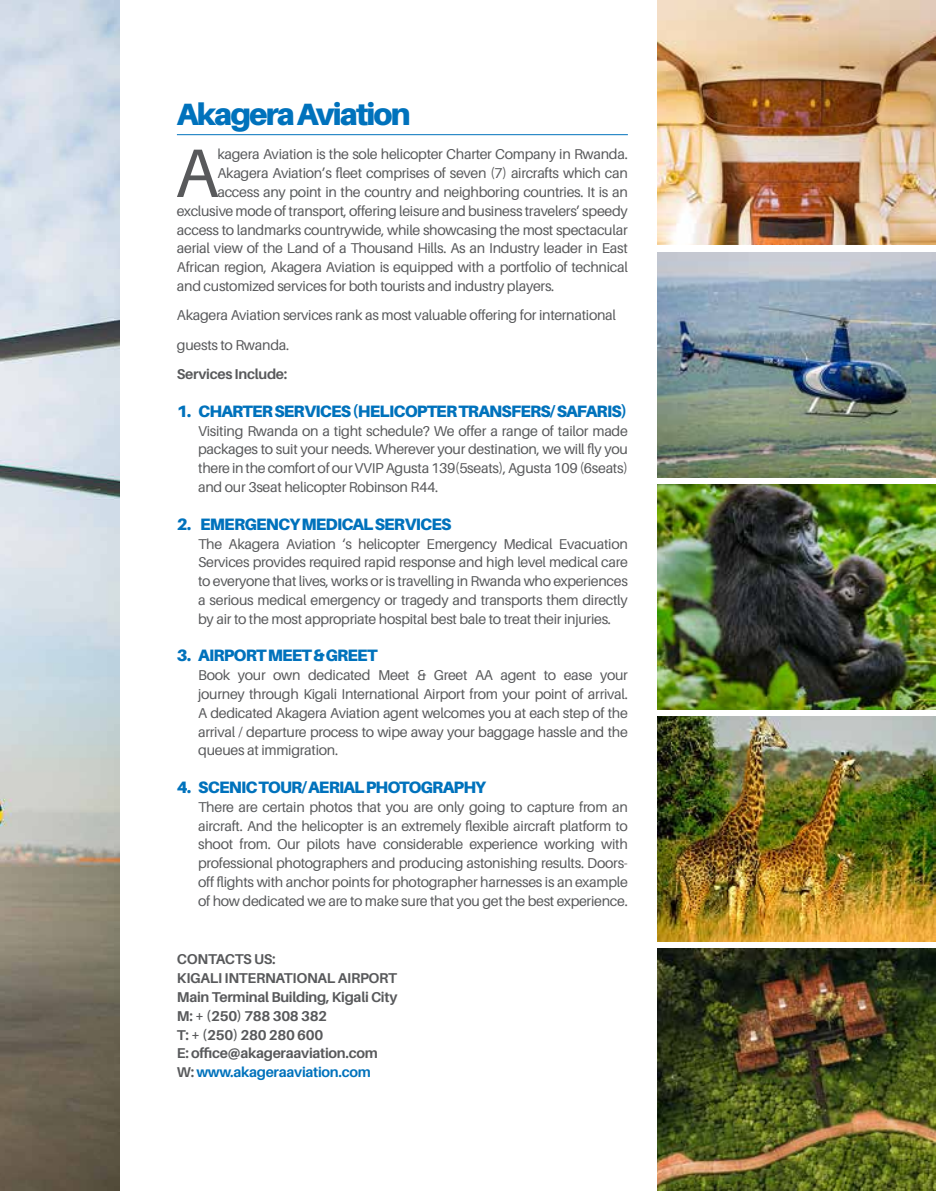
<style>
.page{position:relative;width:936px;height:1191px;background:#fff}
.page>*{position:absolute;margin:0;border:0;box-sizing:border-box;transform-origin:0 0}
.t1{font:68.55px "Aileron";color:#58595b}
.t2{font:900 30.9px "Aileron";letter-spacing:-.06em;color:#0072bc}
.t3{font:900 16.5px "Aileron";letter-spacing:-.05em;color:#0072bc}
.t4{font:14.25px/18.8px "Aileron";letter-spacing:-.02em;color:#58595b;text-align:justify}
.t5{font:700 14.25px/18.8px "Aileron";letter-spacing:-.02em;color:#58595b}
.s1{color:#0072bc}
</style>
<div class="page">
<img style="left:0;top:0;width:119px;height:1191px">
<hr style="left:177px;top:134px;width:451px;height:1px;background:#0072bc">
<img style="left:657px;top:0;width:278px;height:244px">
<img style="left:657px;top:252px;width:278px;height:225px">
<img style="left:657px;top:484px;width:278px;height:225px">
<img style="left:657px;top:716px;width:278px;height:225px">
<img style="left:657px;top:948px;width:278px;height:243px">
<h2 class="t2" style="left:177px;top:96px;width:235px">Akagera Aviation</h2>
<h1 class="t1" style="left:175px;top:136px;width:45px">A</h1>
<p class="t4" style="left:217px;top:145px;width:412px">kagera Aviation is the sole helicopter Charter Company in Rwanda.</p>
<p class="t4" style="left:217px;top:164px;width:412px">Akagera Aviation’s fleet comprises of seven (7) aircrafts which can</p>
<p class="t4" style="left:217px;top:183px;width:412px">access any point in the country and neighboring countries. It is an</p>
<p class="t4" style="left:177px;top:202px;width:452px">exclusive mode of transport, offering leisure and business travelers’ speedy</p>
<p class="t4" style="left:177px;top:220px;width:452px">access to landmarks countrywide, while showcasing the most spectacular</p>
<p class="t4" style="left:177px;top:239px;width:452px">aerial view of the Land of a Thousand Hills. As an Industry leader in East</p>
<p class="t4" style="left:177px;top:258px;width:452px">African region, Akagera Aviation is equipped with a portfolio of technical</p>
<p class="t4" style="left:177px;top:277px;width:379px">and customized services for both tourists and industry players.</p>
<p class="t4" style="left:177px;top:301px;width:440px;line-height:29.4px">Akagera Aviation services rank as most valuable offering for international guests to Rwanda.</p>
<p class="t5" style="left:177px;top:365px;width:112px">Services Include:</p>
<p class="t3" style="left:177px;top:401px;width:452px">1. CHARTER SERVICES (HELICOPTER TRANSFERS/ SAFARIS)</p>
<p class="t4" style="left:198px;top:421px;width:431px">Visiting Rwanda on a tight schedule? We offer a range of tailor made packages to suit your needs. Wherever your destination, we will fly you there in the comfort of our VVIP Agusta 139(5seats), Agusta 109 (6seats) and our 3seat helicopter Robinson R44.</p>
<p class="t3" style="left:177px;top:514px;width:276px">2. EMERGENCY MEDICAL SERVICES</p>
<p class="t4" style="left:198px;top:534px;width:431px">The Akagera Aviation ‘s helicopter Emergency Medical Evacuation Services provides required rapid response and high level medical care to everyone that lives, works or is travelling in Rwanda who experiences a serious medical emergency or tragedy and transports them directly by air to the most appropriate hospital best bale to treat their injuries.</p>
<p class="t3" style="left:177px;top:646px;width:202px">3. AIRPORT MEET &amp; GREET</p>
<p class="t4" style="left:198px;top:666px;width:431px">Book your own dedicated Meet &amp; Greet AA agent to ease your journey through Kigali International Airport from your point of arrival.<br>A dedicated Akagera Aviation agent welcomes you at each step of the arrival / departure process to wipe away your baggage hassle and the queues at immigration.</p>
<p class="t3" style="left:177px;top:777px;width:311px">4. SCENIC TOUR/ AERIAL PHOTOGRAPHY</p>
<p class="t4" style="left:198px;top:797px;width:431px">There are certain photos that you are only going to capture from an aircraft. And the helicopter is an extremely flexible aircraft platform to shoot from. Our pilots have considerable experience working with professional photographers and producing astonishing results. Doors&shy;off flights with anchor points for photographer harnesses is an example of how dedicated we are to make sure that you get the best experience.</p>
<p class="t5" style="left:177px;top:950px;width:222px">CONTACTS US:<br>KIGALI INTERNATIONAL AIRPORT<br>Main Terminal Building, Kigali City<br>M: + (250) 788 308 382<br>T: + (250) 280 280 600<br>E: office@akageraaviation.com<br>W: <span class="s1">www.akageraaviation.com</span></p>
</div>
